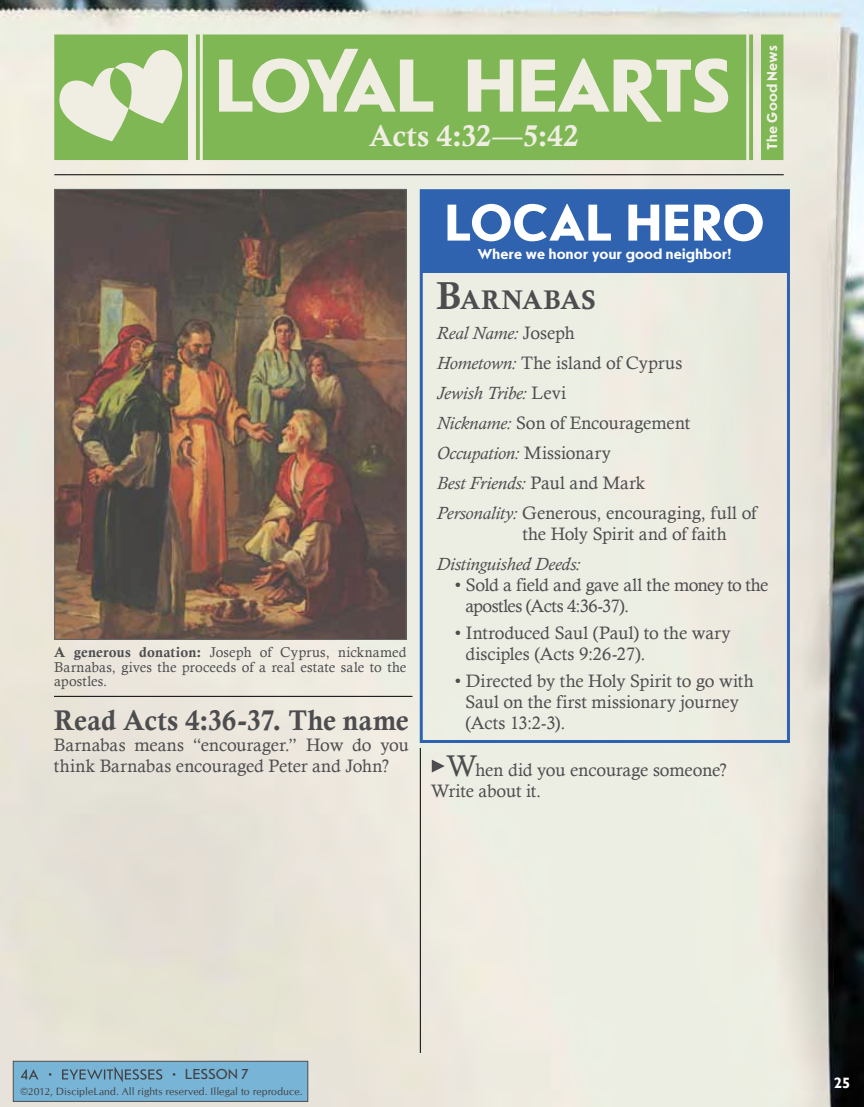
<style>
.page{position:relative;width:864px;height:1107px;background:#fff}
.page>*{position:absolute;margin:0;border:0;box-sizing:border-box;transform-origin:0 0}
.t1{font:700 54px "Journal Sans";letter-spacing:-.005em;color:#fff}
.t2{font:30px "Calis MT Bol";letter-spacing:.01em;color:#f0eee3}
.t3{font:28.5px "Calis MT Bol";color:#4d4d4f}
.t4{font:27px "Calis MT Bol";letter-spacing:.025em;color:#4d4d4f}
.t5{font:18px/30px "Calisto";color:#4d4d4f}
.t6{font:18px/21px "Calisto";letter-spacing:-.025em;color:#4d4d4f}
.t7{font:italic 18px "Calisto";color:#4d4d4f}
.t8{font:700 15px "Journal Sans";letter-spacing:.02em;color:#fff}
.t9{font:700 15px "Journal Sans";letter-spacing:.005em;color:#f2f0e7}
.t10{font:15px "Journal Sans";color:#414042}
.t11{font:700 15px "Gill Sans";color:#fff}
.t12{font:14.25px/14.2px "Calisto";letter-spacing:.015em;color:#4d4d4f;text-align:justify}
.t13{font:10.5px "CG Omega";letter-spacing:.01em;color:#414042}
.s1{font-family:"Calis MT Bol"}
.s2{font-size:39px}
.s3{font-style:italic}
.s4{font-size:30px}
.s5{font-size:15px}
</style>
<div class="page">
<img style="left:1px;top:0;width:863px;height:1107px">
<img style="left:0;top:0;width:1px;height:1107px">
<div style="left:421px;top:191px;width:367px;height:81px;background:#2f63af"></div>
<div style="left:420px;top:189px;width:370px;height:554px;border:3px solid #2f63af"></div>
<div style="left:13px;top:1061px;width:295px;height:41px;background:#78b4d6;border:1px solid #4d4d4f"></div>
<svg style="left:21px;top:1066px;width:154px;height:17px"></svg>
<img style="left:56px;top:191px;width:348px;height:447px">
<div style="left:54px;top:189px;width:352px;height:451px;border:1px solid #4d4d4f"></div>
<svg style="left:432px;top:760px;width:13px;height:13px"></svg>
<svg style="left:54px;top:34px;width:729px;height:126px;background:#86ba5d"></svg>
<hr style="left:54px;top:174px;width:730px;height:1px;background:#000">
<svg style="left:219px;top:49px;width:509px;height:73px;background:#a8cb88"></svg>
<svg style="left:58px;top:47px;width:131px;height:94px;background:#b6d299"></svg>
<hr style="left:54px;top:696px;width:358px;height:1px;background:#000">
<hr style="left:420px;top:748px;width:1px;height:305px;background:#000">
<h2 class="t2" style="left:369px;top:119px;width:211px">Acts 4:32—5:42</h2>
<p class="t9" style="left:764px;top:150px;width:106px;rotate:-90deg">The Good News</p>
<p class="t12" style="left:54px;top:645px;width:354px"><span class="s1">A generous donation:</span> Joseph of Cyprus, nicknamed Barnabas, gives the proceeds of a real estate sale to the apostles.</p>
<h3 class="t3" style="left:54px;top:704px;width:356px">Read Acts 4:36-37. The name</h3>
<p class="t5" style="left:54px;top:734px;width:356px;line-height:21px">Barnabas means “encourager.” How do you think Barnabas encouraged Peter and John?</p>
<h1 class="t1" style="left:445px;top:194px;width:321px">Local Hero</h1>
<p class="t8" style="left:477px;top:246px;width:256px">Where we honor your good neighbor!</p>
<h3 class="t4" style="left:437px;top:284px;width:160px"><span class="s2">B</span>ARNABAS</h3>
<p class="t5" style="left:437px;top:317px;width:321px"><span class="s3">Real Name:</span> Joseph<br><span class="s3">Hometown:</span> The island of Cyprus<br><span class="s3">Jewish Tribe:</span> Levi<br><span class="s3">Nickname:</span> Son of Encouragement<br><span class="s3">Occupation:</span> Missionary<br><span class="s3">Best Friends:</span> Paul and Mark<br><span class="s3">Personality:</span> Generous, encouraging, full of</p>
<p class="t5" style="left:522px;top:518px;width:206px">the Holy Spirit and of faith</p>
<p class="t7" style="left:437px;top:553px;width:145px">Distinguished Deeds:</p>
<p class="t6" style="left:465px;top:574px;width:304px;text-indent:-11px">• Sold a field and gave all the money to the apostles (Acts 4:36-37).</p>
<p class="t5" style="left:465px;top:622px;width:267px;line-height:21px;text-indent:-10px">• Introduced Saul (Paul) to the wary disciples (Acts 9:26-27).</p>
<p class="t5" style="left:465px;top:670px;width:290px;line-height:21px;text-indent:-10px">• Directed by the Holy Spirit to go with<br>Saul on the first missionary journey (Acts 13:2-3).</p>
<p class="t5" style="left:431px;top:759px;width:298px;line-height:21px;text-indent:15px"><span class="s4">W</span>hen did you encourage someone?<br>Write about it.</p>
<p class="t10" style="left:185px;top:1066px;width:65px">LESSON 7</p>
<p class="t13" style="left:20px;top:1085px;width:284px"><span class="s5">©</span>2012, DiscipleLand. All rights reserved. Illegal to reproduce.</p>
<p class="t11" style="left:834px;top:1074px;width:18px">25</p>
</div>
